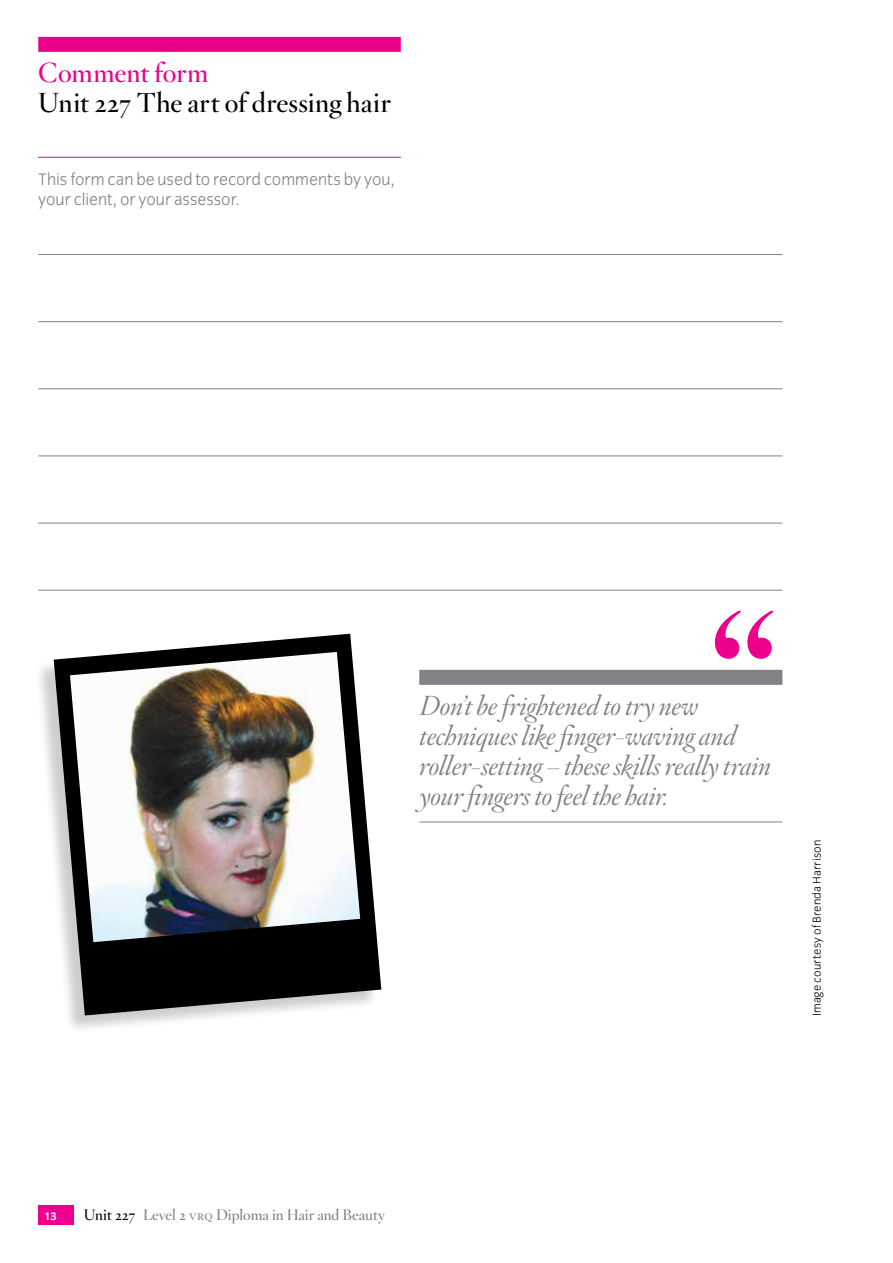
<style>
.page{position:relative;width:893px;height:1263px;background:#fff}
.page>*{position:absolute;margin:0;border:0;box-sizing:border-box;transform-origin:0 0}
.t1{font:189px "Hoefler Titling HTF Sm Roman";color:#ec008c}
.t2{font:italic 27px/30px "Hoefler Titling HTF Lt";letter-spacing:-.015em;color:#808285}
.t3{font:27px "Hoefler Titling HTF Sm Roman";letter-spacing:.01em;color:#000}
.t4{font:27px "Hoefler Titling HTF Sm Roman";letter-spacing:.005em;color:#ec008c}
.t5{font:300 17.25px/20.7px "Congress Sans";letter-spacing:-.005em;color:#808285}
.t6{font:15px "Hoefler Titling HTF Sm Roman";color:#808285}
.t7{font:300 12px "Congress Sans";letter-spacing:.015em;color:#000}
.t8{font:700 11.25px "Congress Sans";color:#fff}
.s1{color:#000}
.s2{font-family:"Hoefler Titling HTF Lt SC"}
</style>
<div class="page">
<div style="left:38px;top:1205px;width:36px;height:20px;background:#ec008c"></div>
<div style="left:38px;top:37px;width:363px;height:15px;background:#ec008c"></div>
<hr style="left:38px;top:157px;width:363px;height:1px;background:#ec008c">
<div style="left:35px;top:635px;width:345px;height:399px;background:#000;opacity:.2"></div>
<svg style="left:54px;top:634px;width:327px;height:381px;fill:#000"></svg>
<img style="left:70px;top:652px;width:290px;height:290px">
<hr style="left:38px;top:254px;width:744px;height:1px;background:#808285">
<hr style="left:38px;top:321px;width:744px;height:1px;background:#808285">
<hr style="left:38px;top:388px;width:744px;height:1px;background:#808285">
<hr style="left:38px;top:456px;width:744px;height:1px;background:#808285">
<hr style="left:38px;top:523px;width:744px;height:1px;background:#808285">
<hr style="left:38px;top:590px;width:744px;height:1px;background:#808285">
<div style="left:419px;top:670px;width:363px;height:15px;background:#808285"></div>
<hr style="left:419px;top:822px;width:363px;height:1px;background:#808285">
<p class="t4" style="left:38px;top:55px;width:171px">Comment form</p>
<p class="t3" style="left:38px;top:85px;width:354px">Unit 227 The art of dressing hair</p>
<p class="t5" style="left:38px;top:169px;width:358px">This form can be used to record comments by you, your client, or your assessor.</p>
<h1 class="t1" style="left:704px;top:559px;width:78px">“</h1>
<p class="t2" style="left:419px;top:692px;width:353px">Don’t be frightened to try new techniques like finger-waving and roller-setting – these skills really train</p>
<p class="t2" style="left:419px;top:782px;width:251px">your fingers to feel the hair.</p>
<p class="t7" style="left:810px;top:1016px;width:178px;rotate:-90deg">Image courtesy of Brenda Harrison</p>
<p class="t8" style="left:45px;top:1209px;width:14px">13</p>
<p class="t6" style="left:84px;top:1204px;width:303px"><span class="s1">Unit 227</span> Level 2 <span class="s2">vrq</span> Diploma in Hair and Beauty</p>
</div>
